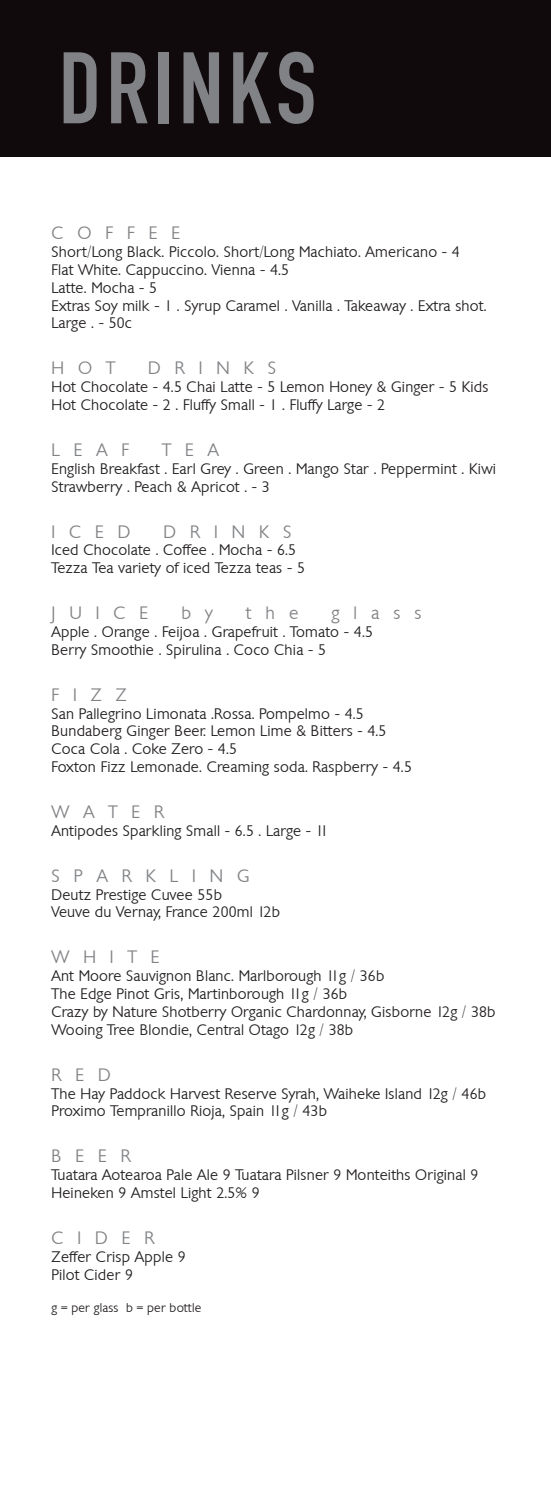
<style>
.page{position:relative;width:551px;height:1504px;background:#fff}
.page>*{position:absolute;margin:0;border:0;box-sizing:border-box;transform-origin:0 0}
.t1{font:300 17.5px "Chantilly";letter-spacing:.8em;color:#808285}
.t2{font:300 14.88px/17.8px "Chantilly";letter-spacing:.015em;color:#231f20}
.t3{font:300 12.25px "Chantilly";letter-spacing:.015em;color:#231f20}
</style>
<div class="page">
<div style="left:0;top:0;width:551px;height:157px;background:#110a0c"></div>
<svg style="left:64px;top:52px;width:32px;height:71px"></svg>
<svg style="left:111px;top:52px;width:37px;height:71px"></svg>
<div style="left:159px;top:52px;width:10px;height:71px;background:#808285"></div>
<svg style="left:183px;top:52px;width:36px;height:71px"></svg>
<svg style="left:233px;top:52px;width:38px;height:71px"></svg>
<svg style="left:278px;top:52px;width:35px;height:72px"></svg>
<p class="t1" style="left:51px;top:222px;width:130px">COFFEE</p>
<p class="t2" style="left:51px;top:243px;width:437px">Short/Long Black. Piccolo. Short/Long Machiato. Americano - 4<br>Flat White. Cappuccino. Vienna - 4.5<br>Latte. Mocha - 5<br>Extras Soy milk - 1 . Syrup Caramel . Vanilla . Takeaway . Extra shot.<br>Large . - 50c</p>
<p class="t1" style="left:51px;top:357px;width:65px">HOT</p>
<p class="t1" style="left:148px;top:357px;width:129px">DRINKS</p>
<p class="t2" style="left:51px;top:378px;width:438px">Hot Chocolate - 4.5 Chai Latte - 5 Lemon Honey &amp; Ginger - 5 Kids<br>Hot Chocolate - 2 . Fluffy Small - 1 . Fluffy Large - 2</p>
<p class="t1" style="left:51px;top:439px;width:79px">LEAF</p>
<p class="t1" style="left:162px;top:439px;width:58px">TEA</p>
<p class="t2" style="left:51px;top:459px;width:446px">English Breakfast . Earl Grey . Green . Mango Star . Peppermint . Kiwi<br>Strawberry . Peach &amp; Apricot . - 3</p>
<p class="t1" style="left:51px;top:520px;width:80px">ICED</p>
<p class="t1" style="left:163px;top:520px;width:129px">DRINKS</p>
<p class="t2" style="left:51px;top:541px;width:255px">Iced Chocolate . Coffee . Mocha - 6.5<br>Tezza Tea variety of iced Tezza teas - 5</p>
<p class="t1" style="left:51px;top:602px;width:98px">JUICE</p>
<p class="t1" style="left:181px;top:602px;width:33px">b y</p>
<p class="t1" style="left:246px;top:602px;width:54px">the</p>
<p class="t1" style="left:331px;top:602px;width:92px">glass</p>
<p class="t2" style="left:51px;top:622px;width:323px">Apple . Orange . Feijoa . Grapefruit . Tomato - 4.5<br>Berry Smoothie . Spirulina . Coco Chia - 5</p>
<p class="t1" style="left:51px;top:683px;width:77px">FIZZ</p>
<p class="t2" style="left:51px;top:704px;width:362px">San Pallegrino Limonata .Rossa. Pompelmo - 4.5<br>Bundaberg Ginger Beer. Lemon Lime &amp; Bitters - 4.5<br>Coca Cola . Coke Zero - 4.5<br>Foxton Fizz Lemonade. Creaming soda. Raspberry - 4.5</p>
<p class="t1" style="left:51px;top:801px;width:114px">WATER</p>
<p class="t2" style="left:51px;top:821px;width:278px">Antipodes Sparkling Small - 6.5 . Large - 11</p>
<p class="t1" style="left:51px;top:864px;width:200px">SPARKLING</p>
<p class="t2" style="left:51px;top:885px;width:230px">Deutz Prestige Cuvee 55b<br>Veuve du Vernay, France 200ml 12b</p>
<p class="t1" style="left:51px;top:946px;width:109px">WHITE</p>
<p class="t2" style="left:51px;top:966px;width:445px">Ant Moore Sauvignon Blanc. Marlborough 11g / 36b<br>The Edge Pinot Gris, Martinborough 11g / 36b<br>Crazy by Nature Shotberry Organic Chardonnay, Gisborne 12g / 38b Wooing Tree Blondie, Central Otago 12g / 38b</p>
<p class="t1" style="left:51px;top:1063px;width:61px">RED</p>
<p class="t2" style="left:51px;top:1084px;width:436px">The Hay Paddock Harvest Reserve Syrah, Waiheke Island 12g / 46b<br>Proximo Tempranillo Rioja, Spain 11g / 43b</p>
<p class="t1" style="left:51px;top:1145px;width:81px">BEER</p>
<p class="t2" style="left:51px;top:1165px;width:428px">Tuatara Aotearoa Pale Ale 9 Tuatara Pilsner 9 Monteiths Original 9<br>Heineken 9 Amstel Light 2.5% 9</p>
<p class="t1" style="left:51px;top:1226px;width:104px">CIDER</p>
<p class="t2" style="left:51px;top:1247px;width:136px">Zeffer Crisp Apple 9<br>Pilot Cider 9</p>
<p class="t3" style="left:51px;top:1300px;width:151px">g = per glass b = per bottle</p>
</div>
